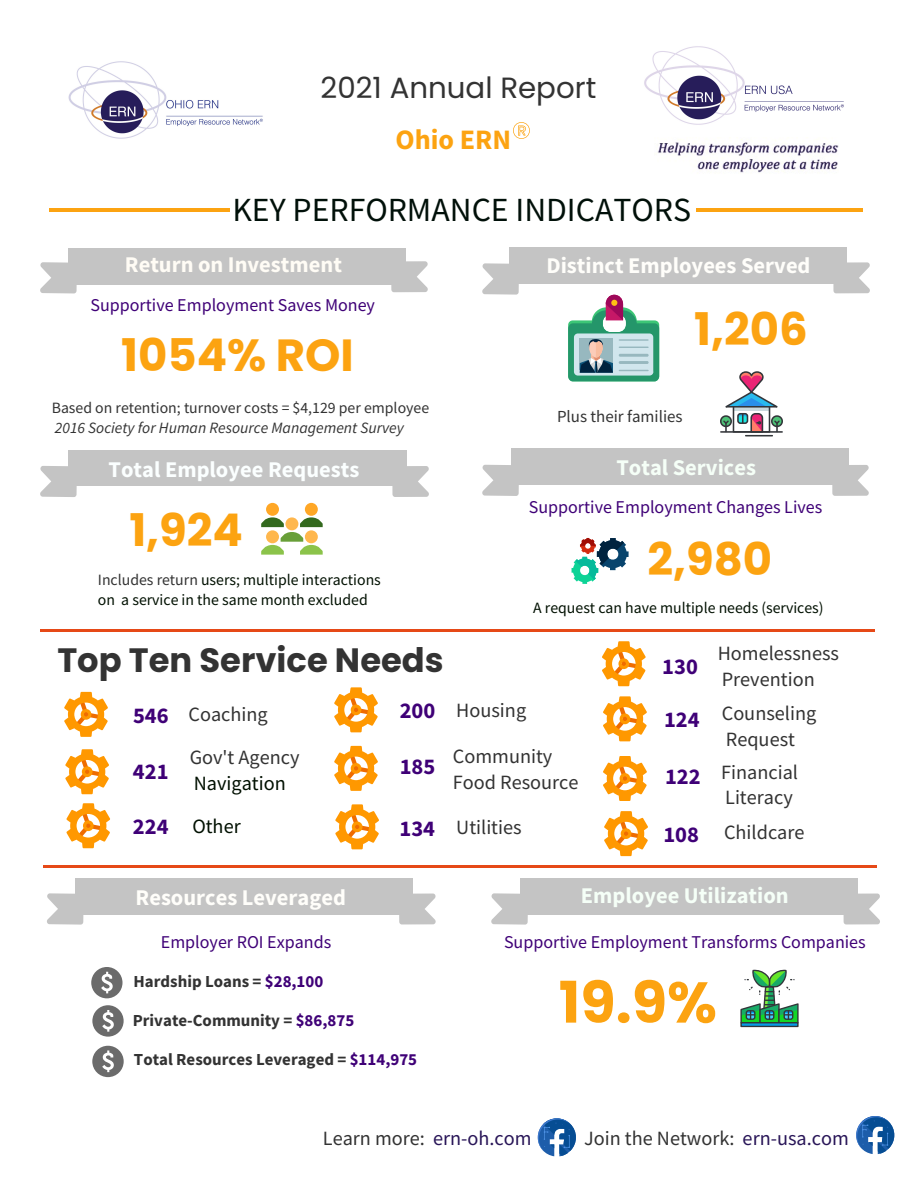
<style>
.page{position:relative;width:918px;height:1188px;background:#fff}
.page>*{position:absolute;margin:0;border:0;box-sizing:border-box;transform-origin:0 0}
.t1{font:700 57.3px "Poppins";color:#fca311}
.t2{font:700 45px "Poppins";color:#fca311}
.t3{font:33.75px "Source Sans Pro";color:#001009}
.t4{font:700 33.75px "Poppins";color:#333}
.t5{font:29.25px "Poppins";color:#333}
.t6{font:700 28.2px "Source Sans Pro";color:#fca311}
.t7{font:700 22.5px "Source Sans Pro";color:#fffefa}
.t8{font:700 22.5px "Source Sans Pro";color:#f5fff7}
.t9{font:700 22.5px "Source Sans Pro";color:#3f0077}
.t10{font:700 22.5px "Source Sans Pro";color:#fbffff}
.t11{font:700 22.5px "Source Sans Pro";color:#fffcf5}
.t12{font:20.25px/25.8px "Source Sans Pro";color:#333}
.t13{font:20.25px "Source Sans Pro";color:#001000}
.t14{font:18px "Source Sans Pro";color:#3f0077}
.t15{font:700 16.8px "Source Sans Pro";color:#333}
.t16{font:16.8px "Source Sans Pro";color:#333}
.t17{font:15.75px/20.2px "Source Sans Pro";color:#001000}
.t18{font:15.75px "Source Sans Pro";color:#333}
.t19{font:italic 15.75px "Source Sans Pro";color:#333}
.s1{color:#333}
.s2{font-weight:700;font-size:22.5px;color:#3f0077}
.s3{color:#3f0077}
.s4{color:#291658}
</style>
<div class="page">
<div style="left:69px;top:249px;width:337px;height:36px;background:#c4c4c4"></div>
<svg style="left:40px;top:262px;width:37px;height:31px"></svg>
<svg style="left:391px;top:261px;width:37px;height:31px"></svg>
<hr style="left:43px;top:865px;width:833px;height:2px;background:#e64917">
<hr style="left:50px;top:208px;width:180px;height:3px;background:#fca311">
<div style="left:510px;top:248px;width:337px;height:36px;background:#c4c4c4"></div>
<svg style="left:482px;top:263px;width:37px;height:32px"></svg>
<svg style="left:833px;top:262px;width:37px;height:31px"></svg>
<div style="left:69px;top:450px;width:338px;height:36px;background:#c4c4c4"></div>
<svg style="left:40px;top:466px;width:37px;height:31px"></svg>
<svg style="left:392px;top:466px;width:37px;height:31px"></svg>
<div style="left:75px;top:879px;width:338px;height:36px;background:#c4c4c4"></div>
<svg style="left:47px;top:893px;width:37px;height:32px"></svg>
<svg style="left:399px;top:894px;width:37px;height:30px"></svg>
<hr style="left:696px;top:208px;width:167px;height:3px;background:#fca311">
<div style="left:511px;top:449px;width:337px;height:36px;background:#c4c4c4"></div>
<svg style="left:482px;top:465px;width:37px;height:31px"></svg>
<svg style="left:832px;top:465px;width:37px;height:31px"></svg>
<div style="left:520px;top:879px;width:337px;height:36px;background:#c4c4c4"></div>
<svg style="left:491px;top:893px;width:37px;height:32px"></svg>
<svg style="left:843px;top:894px;width:37px;height:30px"></svg>
<svg style="left:720px;top:371px;width:63px;height:65px"></svg>
<svg style="left:568px;top:295px;width:91px;height:86px"></svg>
<div style="left:266px;top:503px;width:13px;height:13px;background:#ffa726;border-radius:50%"></div>
<div style="left:305px;top:503px;width:13px;height:13px;background:#ffa726;border-radius:50%"></div>
<svg style="left:261px;top:517px;width:62px;height:38px"></svg>
<svg style="left:571px;top:538px;width:58px;height:46px"></svg>
<hr style="left:41px;top:629px;width:833px;height:2px;background:#e64917">
<hr style="left:741px;top:1023px;width:57px;height:3px;background:#059ce8">
<div style="left:740px;top:1022px;width:59px;height:5px;border:1px solid #33363a"></div>
<svg style="left:740px;top:970px;width:59px;height:54px"></svg>
<svg style="left:64px;top:692px;width:44px;height:45px"></svg>
<svg style="left:65px;top:749px;width:44px;height:45px"></svg>
<svg style="left:66px;top:803px;width:44px;height:45px"></svg>
<svg style="left:602px;top:641px;width:44px;height:45px"></svg>
<svg style="left:334px;top:746px;width:44px;height:45px"></svg>
<svg style="left:335px;top:804px;width:44px;height:45px"></svg>
<svg style="left:603px;top:696px;width:44px;height:45px"></svg>
<svg style="left:603px;top:756px;width:44px;height:45px"></svg>
<svg style="left:604px;top:811px;width:44px;height:45px"></svg>
<svg style="left:334px;top:687px;width:44px;height:45px"></svg>
<img style="left:68px;top:61px;width:195px;height:78px">
<svg style="left:538px;top:1118px;width:38px;height:38px"></svg>
<svg style="left:856px;top:1116px;width:38px;height:38px"></svg>
<img style="left:657px;top:142px;width:181px;height:31px">
<img style="left:644px;top:46px;width:200px;height:79px">
<svg style="left:513px;top:122px;width:17px;height:17px"></svg>
<svg style="left:91px;top:967px;width:32px;height:31px"></svg>
<svg style="left:92px;top:1005px;width:32px;height:32px"></svg>
<svg style="left:92px;top:1046px;width:32px;height:31px"></svg>
<h3 class="t5" style="left:321px;top:71px;width:277px">2021 Annual Report</h3>
<h3 class="t6" style="left:396px;top:120px;width:117px">Ohio ERN</h3>
<h3 class="t3" style="left:232px;top:188px;width:460px">KEY PERFORMANCE INDICATORS</h3>
<p class="t11" style="left:125px;top:250px;width:219px">Return on Investment</p>
<p class="t7" style="left:546px;top:251px;width:266px">Distinct Employees Served</p>
<p class="t14" style="left:90px;top:293px;width:286px">Supportive Employment Saves Money</p>
<h2 class="t2" style="left:121px;top:329px;width:234px">1054% ROI</h2>
<p class="t18" style="left:52px;top:398px;width:379px">Based on retention; turnover costs = $4,129 per employee</p>
<p class="t19" style="left:55px;top:418px;width:350px">2016 Society for Human Resource Management Survey</p>
<p class="t10" style="left:109px;top:454px;width:252px">Total Employee Requests</p>
<h2 class="t2" style="left:129px;top:504px;width:115px">1,924</h2>
<p class="t17" style="left:98px;top:570px;width:285px"><span class="s1">Includes return</span> users; multiple interactions on a service in the same month excluded</p>
<h3 class="t4" style="left:57px;top:640px;width:388px">Top Ten Service Needs</h3>
<h2 class="t2" style="left:694px;top:304px;width:115px">1,206</h2>
<p class="t16" style="left:557px;top:406px;width:127px">Plus their families</p>
<p class="t8" style="left:616px;top:452px;width:141px">Total Services</p>
<p class="t14" style="left:529px;top:496px;width:295px">Supportive Employment Changes Lives</p>
<h2 class="t2" style="left:647px;top:533px;width:126px">2,980</h2>
<p class="t17" style="left:533px;top:598px;width:292px">A request can have multiple needs (services)</p>
<p class="t9" style="left:662px;top:651px;width:37px">130</p>
<p class="t12" style="left:718px;top:641px;width:123px">Homelessness<br>Prevention</p>
<p class="t9" style="left:133px;top:701px;width:37px">546</p>
<p class="t9" style="left:133px;top:756px;width:37px">421</p>
<p class="t12" style="left:189px;top:701px;width:81px">Coaching</p>
<p class="t9" style="left:400px;top:695px;width:37px">200</p>
<p class="t12" style="left:456px;top:697px;width:71px">Housing</p>
<p class="t9" style="left:664px;top:704px;width:37px">124</p>
<p class="t12" style="left:453px;top:743px;width:127px">Community<br>Food Resource</p>
<p class="t12" style="left:190px;top:744px;width:111px">Gov't Agency</p>
<p class="t13" style="left:194px;top:770px;width:94px">Navigation</p>
<p class="t9" style="left:665px;top:761px;width:37px">122</p>
<p class="t9" style="left:400px;top:751px;width:37px">185</p>
<p class="t12" style="left:722px;top:700px;width:96px">Counseling<br>Request</p>
<p class="t12" style="left:721px;top:759px;width:78px">Financial<br>Literacy</p>
<p class="t9" style="left:133px;top:811px;width:37px">224</p>
<p class="t13" style="left:192px;top:813px;width:50px">Other</p>
<p class="t12" style="left:400px;top:814px;width:124px"><span class="s2">134</span> Utilities</p>
<p class="t9" style="left:663px;top:819px;width:37px">108</p>
<p class="t12" style="left:724px;top:820px;width:82px">Childcare</p>
<p class="t7" style="left:136px;top:882px;width:212px">Resources Leveraged</p>
<p class="t8" style="left:581px;top:881px;width:209px">Employee Utilization</p>
<p class="t14" style="left:161px;top:931px;width:172px">Employer ROI Expands</p>
<p class="t14" style="left:504px;top:931px;width:363px">Supportive Employment Transforms Companies</p>
<p class="t15" style="left:134px;top:970px;width:191px">Hardship Loans = <span class="s3">$28,100</span></p>
<p class="t15" style="left:133px;top:1009px;width:223px">Private-Community = <span class="s3">$86,875</span></p>
<p class="t15" style="left:134px;top:1048px;width:285px">Total Resources Leveraged = <span class="s3">$114,975</span></p>
<h1 class="t1" style="left:559px;top:969px;width:160px">19.9%</h1>
<p class="t12" style="left:323px;top:1126px;width:210px">Learn more: <span class="s4">ern-oh.com</span></p>
<p class="t12" style="left:584px;top:1126px;width:266px">Join the Network: <span class="s4">ern-usa.com</span></p>
</div>
